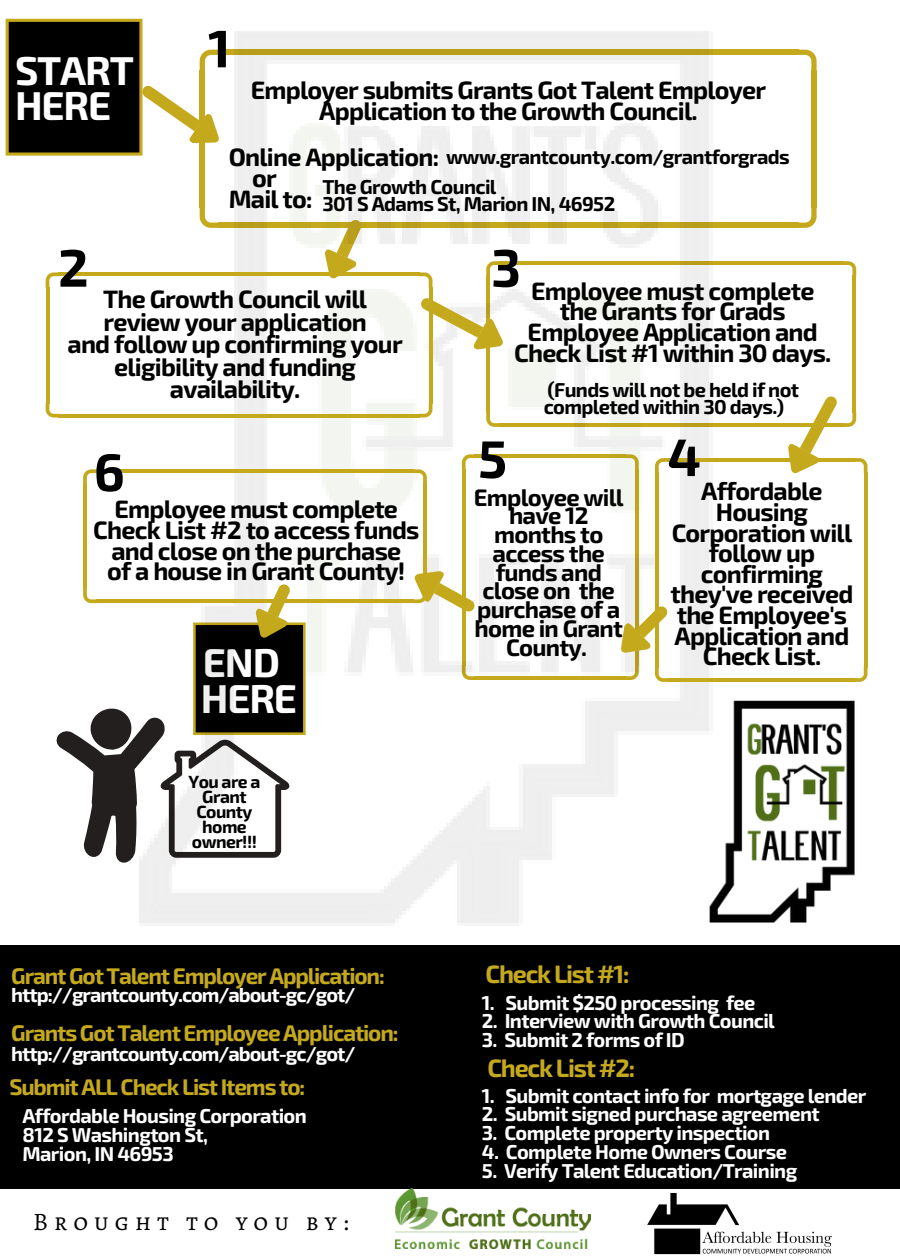
<style>
.page{position:relative;width:900px;height:1260px;background:#fff}
.page>*{position:absolute;margin:0;border:0;box-sizing:border-box;transform-origin:0 0}
.t1{font:700 52.75px "Exo 2";color:#000}
.t2{font:700 40.25px/35.5px "Exo 2";letter-spacing:-.03em;color:#fff}
.t3{font:700 25.25px/20.5px "Exo 2";letter-spacing:-.03em;color:#000;text-align:center}
.t4{font:700 25.25px "Exo 2";letter-spacing:-.05em;color:#c5a91d}
.t5{font:25.25px "Alegreya SC";letter-spacing:.24em;color:#000}
.t6{font:700 24px/18.8px "Exo 2";letter-spacing:-.03em;color:#000;text-align:center}
.t7{font:700 22.75px "Exo 2";letter-spacing:-.05em;color:#c5a91d}
.t8{font:700 20px/18.8px "Exo 2";letter-spacing:-.03em;color:#fff}
.t9{font:700 20px/17px "Exo 2";letter-spacing:-.03em;color:#000}
.t10{font:700 20px "Exo 2";letter-spacing:-.05em;color:#fff}
.t11{font:700 17.5px/15px "Exo 2";letter-spacing:-.03em;color:#000;text-align:center}
</style>
<div class="page">
<div style="left:0;top:945px;width:900px;height:244px;background:#000"></div>
<img style="left:396px;top:1189px;width:195px;height:60px">
<img style="left:647px;top:1193px;width:185px;height:61px">
<img style="left:5px;top:18px;width:852px;height:905px">
<svg style="left:46px;top:272px;width:13px;height:15px"></svg>
<svg style="left:419px;top:272px;width:13px;height:15px"></svg>
<svg style="left:46px;top:403px;width:13px;height:15px"></svg>
<svg style="left:419px;top:403px;width:13px;height:15px"></svg>
<hr style="left:429px;top:287px;width:3px;height:116px;background:#c5a91d">
<hr style="left:46px;top:287px;width:3px;height:116px;background:#c5a91d">
<hr style="left:59px;top:272px;width:361px;height:4px;background:#c5a91d">
<hr style="left:59px;top:414px;width:361px;height:4px;background:#c5a91d">
<svg style="left:83px;top:469px;width:14px;height:15px"></svg>
<svg style="left:413px;top:469px;width:14px;height:15px"></svg>
<hr style="left:423px;top:484px;width:4px;height:105px;background:#c5a91d">
<hr style="left:83px;top:484px;width:4px;height:105px;background:#c5a91d">
<hr style="left:96px;top:469px;width:318px;height:4px;background:#c5a91d">
<hr style="left:96px;top:599px;width:318px;height:4px;background:#c5a91d">
<svg style="left:655px;top:458px;width:13px;height:15px"></svg>
<svg style="left:854px;top:667px;width:14px;height:15px"></svg>
<hr style="left:864px;top:472px;width:4px;height:196px;background:#c5a91d">
<hr style="left:655px;top:472px;width:4px;height:196px;background:#c5a91d">
<hr style="left:668px;top:458px;width:187px;height:4px;background:#c5a91d">
<hr style="left:668px;top:678px;width:187px;height:4px;background:#c5a91d">
<svg style="left:6px;top:19px;width:222px;height:137px"></svg>
<svg style="left:419px;top:296px;width:91px;height:63px"></svg>
<svg style="left:779px;top:394px;width:89px;height:87px"></svg>
<svg style="left:610px;top:604px;width:60px;height:78px"></svg>
<svg style="left:407px;top:561px;width:70px;height:53px"></svg>
<svg style="left:54px;top:583px;width:252px;height:280px"></svg>
<img style="left:632px;top:688px;width:225px;height:235px">
<h2 class="t2" style="left:15px;top:51px;width:120px">START<br>HERE</h2>
<h1 class="t1" style="left:208px;top:14px;width:24px">1</h1>
<p class="t3" style="left:251px;top:78px;width:517px">Employer submits Grants Got Talent Employer<br>Application to the Growth Council.</p>
<p class="t3" style="left:229px;top:146px;width:212px">Online Application:</p>
<p class="t3" style="left:252px;top:166px;width:26px">or</p>
<p class="t3" style="left:229px;top:187px;width:85px">Mail to:</p>
<p class="t9" style="left:322px;top:141px;width:469px;line-height:30px;text-indent:124px">www.grantcounty.com/grantforgrads<br>The Growth Council</p>
<p class="t9" style="left:322px;top:194px;width:294px">301 S Adams St, Marion IN, 46952</p>
<h1 class="t1" style="left:58px;top:233px;width:32px">2</h1>
<h1 class="t1" style="left:491px;top:233px;width:31px">3</h1>
<p class="t3" style="left:514px;top:279px;width:319px">Employee must complete the Grants for Grads<br>Employee Application and<br>Check List #1 within 30 days.</p>
<p class="t3" style="left:68px;top:286px;width:337px;line-height:22.5px">The Growth Council will review your application<br>and follow up confirming your eligibility and funding availability.</p>
<p class="t9" style="left:544px;top:380px;width:257px">(Funds will not be held if not completed within 30 days.)</p>
<h1 class="t1" style="left:94px;top:438px;width:33px">6</h1>
<p class="t3" style="left:93px;top:498px;width:328px">Employee must complete<br>Check List #2 to access funds and close on the purchase<br>of a house in Grant County!</p>
<h2 class="t2" style="left:201px;top:643px;width:98px">END<br>HERE</h2>
<p class="t11" style="left:189px;top:773px;width:73px">You are a<br>Grant<br>County home owner!!!</p>
<p class="t7" style="left:11px;top:961px;width:375px">Grant Got Talent Employer Application:</p>
<p class="t10" style="left:11px;top:982px;width:346px">http://grantcounty.com/about-gc/got/</p>
<p class="t7" style="left:11px;top:1018px;width:389px">Grants Got Talent Employee Application:</p>
<p class="t10" style="left:11px;top:1040px;width:346px">http://grantcounty.com/about-gc/got/</p>
<p class="t7" style="left:9px;top:1072px;width:297px">Submit ALL Check List Items to:</p>
<p class="t8" style="left:22px;top:1106px;width:286px">Affordable Housing Corporation<br>812 S Washington St,<br>Marion, IN 46953</p>
<p class="t5" style="left:33px;top:1204px;width:317px">Brought to you by:</p>
<h1 class="t1" style="left:478px;top:425px;width:31px">5</h1>
<h1 class="t1" style="left:668px;top:423px;width:35px">4</h1>
<p class="t6" style="left:474px;top:486px;width:151px">Employee will have 12 months to access the funds and close on the purchase of a home in Grant<br>County.</p>
<p class="t3" style="left:671px;top:480px;width:184px">Affordable<br>Housing<br>Corporation will follow up confirming they've received the Employee's<br>Application and<br>Check List.</p>
<p class="t4" style="left:486px;top:958px;width:146px">Check List #1:</p>
<p class="t8" style="left:482px;top:992px;width:275px">1. Submit $250 processing fee</p>
<p class="t8" style="left:482px;top:1011px;width:295px">2. Interview with Growth Council</p>
<p class="t8" style="left:482px;top:1029px;width:204px">3. Submit 2 forms of ID</p>
<p class="t4" style="left:488px;top:1051px;width:149px">Check List #2:</p>
<p class="t8" style="left:482px;top:1085px;width:386px">1. Submit contact info for mortgage lender</p>
<p class="t8" style="left:482px;top:1104px;width:339px">2. Submit signed purchase agreement</p>
<p class="t8" style="left:482px;top:1123px;width:290px">3. Complete property inspection</p>
<p class="t8" style="left:482px;top:1141px;width:307px">4. Complete Home Owners Course</p>
<p class="t8" style="left:482px;top:1160px;width:317px">5. Verify Talent Education/Training</p>
</div>
